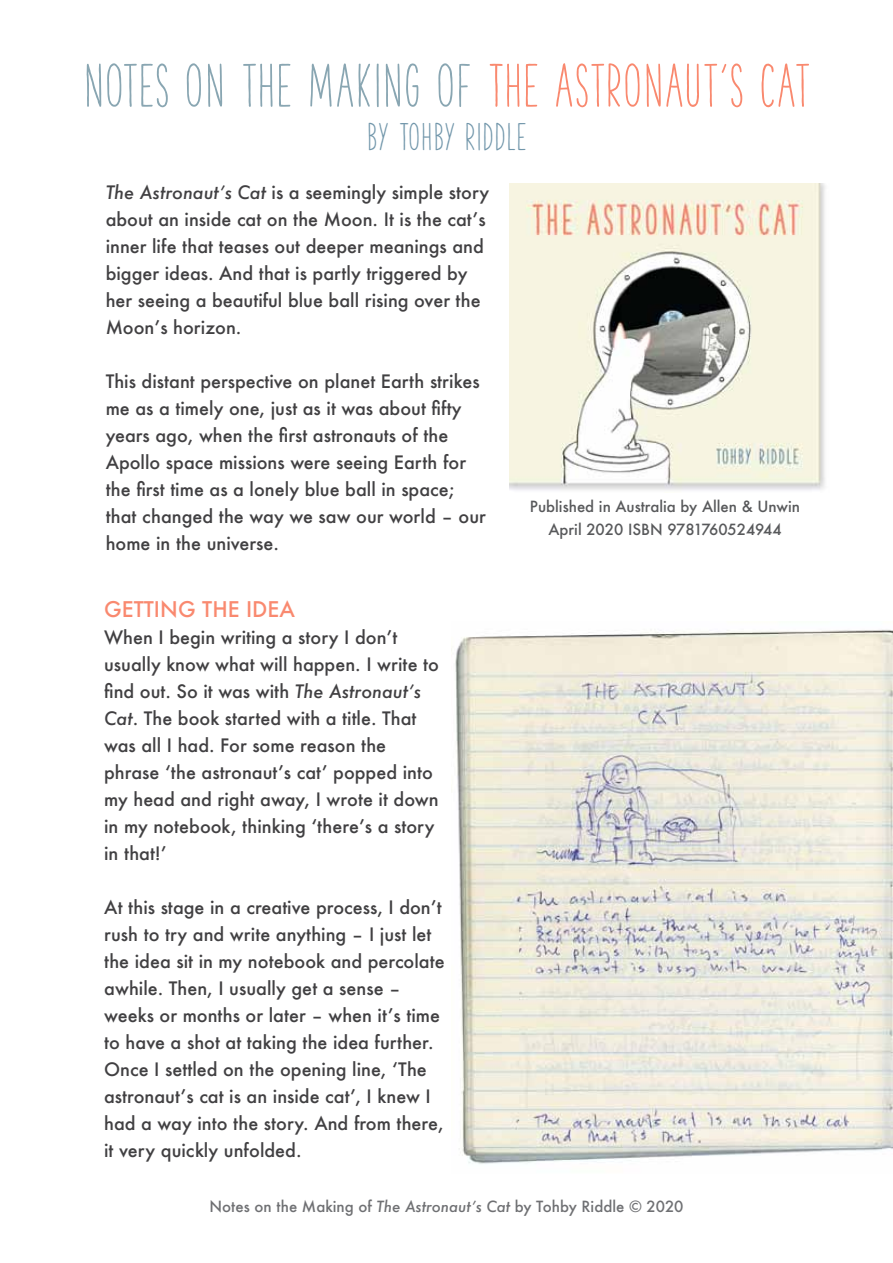
<style>
.page{position:relative;width:893px;height:1263px;background:#fff}
.page>*{position:absolute;margin:0;border:0;box-sizing:border-box;transform-origin:0 0}
.t1{font:700 57px "The Hand";letter-spacing:.04em;color:#89a6b2}
.t2{font:700 36px "The Hand";letter-spacing:.04em;color:#7196aa}
.t3{font:500 21px "Futura";color:#f9896f}
.t4{font:500 18px/27px "Futura";color:#414042}
.t5{font:500 15px/22.5px "Futura";color:#58595b;text-align:center}
.t6{font:500 15px "Futura";color:#6f7073}
.s1{color:#f9896f}
.s2{font-style:italic}
</style>
<div class="page">
<img style="left:509px;top:184px;width:316px;height:306px">
<img style="left:455px;top:629px;width:438px;height:535px">
<h1 class="t1" style="left:84px;top:53px;width:727px">NOTES ON THE MAKING OF <span class="s1">THE ASTRONAUT’S CAT</span></h1>
<h2 class="t2" style="left:367px;top:116px;width:161px">BY TOHBY RIDDLE</h2>
<p class="t4" style="left:106px;top:178px;width:385px"><span class="s2">The Astronaut’s Cat</span> is a seemingly simple story about an inside cat on the Moon. It is the cat’s inner life that teases out deeper meanings and bigger ideas. And that is partly triggered by her seeing a beautiful blue ball rising over the Moon’s horizon.</p>
<p class="t4" style="left:106px;top:367px;width:382px">This distant perspective on planet Earth strikes me as a timely one, just as it was about fifty years ago, when the first astronauts of the Apollo space missions were seeing Earth for the first time as a lonely blue ball in space; that changed the way we saw our world – our home in the universe.</p>
<p class="t5" style="left:530px;top:495px;width:272px">Published in Australia by Allen &amp; Unwin<br>April 2020 ISBN 9781760524944</p>
<p class="t3" style="left:104px;top:595px;width:31px">Getting</p>
<p class="t3" style="left:202px;top:595px;width:80px">the Idea</p>
<p class="t4" style="left:104px;top:623px;width:336px">When I begin writing a story I don’t usually know what will happen. I write to find out. So it was with <span class="s2">The Astronaut’s Cat</span>. The book started with a title. That was all I had. For some reason the phrase ‘the astronaut’s cat’ popped into my head and right away, I wrote it down in my notebook, thinking ‘there’s a story in that!’</p>
<p class="t4" style="left:104px;top:893px;width:342px">At this stage in a creative process, I don’t rush to try and write anything – I just let the idea sit in my notebook and percolate awhile. Then, I usually get a sense – weeks or months or later – when it’s time to have a shot at taking the idea further.<br>Once I settled on the opening line, ‘The astronaut’s cat is an inside cat’, I knew I had a way into the story. And from there, it very quickly unfolded.</p>
<p class="t6" style="left:209px;top:1196px;width:476px">Notes on the Making of <span class="s2">The Astronaut’s Cat</span> by Tohby Riddle © 2020</p>
</div>
